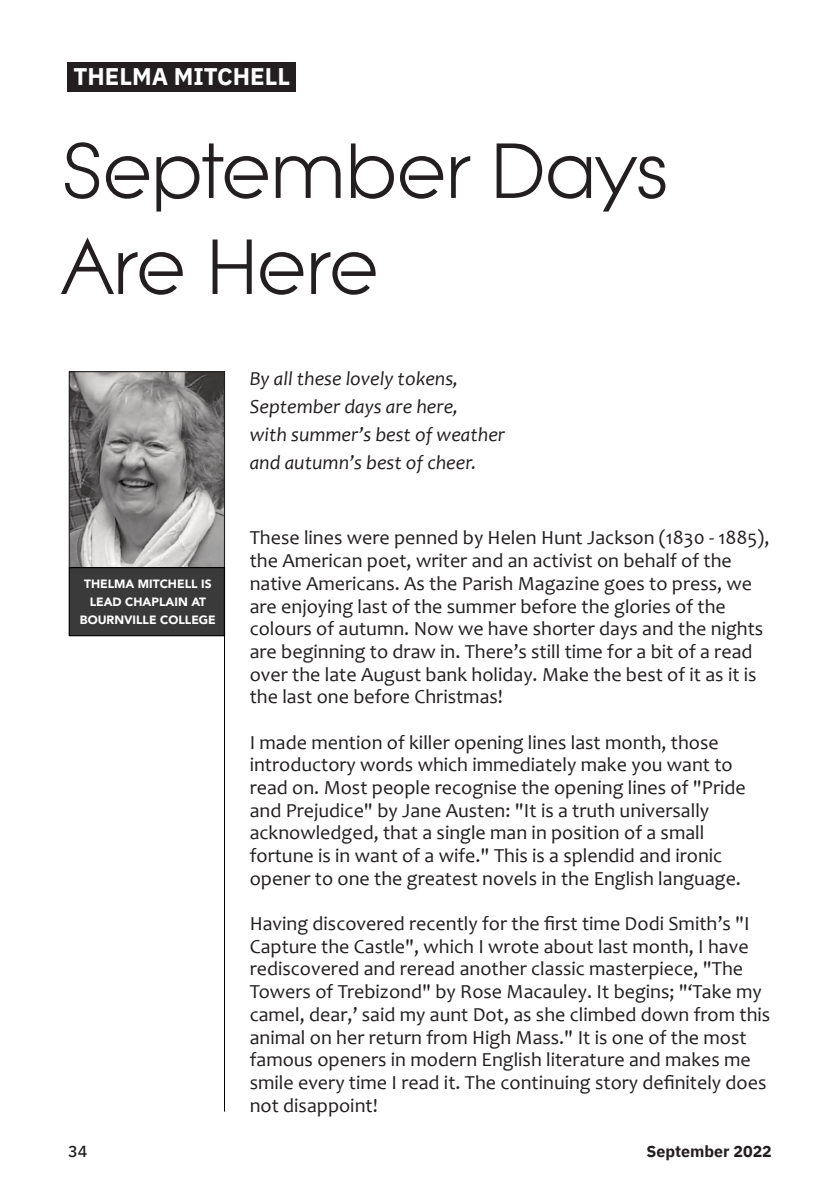
<style>
.page{position:relative;width:840px;height:1191px;background:#fff}
.page>*{position:absolute;margin:0;border:0;box-sizing:border-box;transform-origin:0 0}
.t1{font:700 24px "IBM Plex Sans";color:#fff}
.t2{font:20px/22.6px "Candara";color:#231f20}
.t3{font:italic 20px/28px "Candara";color:#231f20}
.t4{font:700 16px "IBM Plex Sans";color:#231f20}
.t5{font:500 16px "IBM Plex Sans";color:#231f20}
.t6{font:900 12px/18px "Avenir";color:#fff;text-align:center}
</style>
<div class="page">
<svg style="left:65px;top:142px;width:34px;height:57px"></svg>
<svg style="left:106px;top:156px;width:43px;height:43px"></svg>
<svg style="left:156px;top:143px;width:112px;height:68px"></svg>
<svg style="left:275px;top:156px;width:65px;height:42px"></svg>
<svg style="left:351px;top:143px;width:43px;height:56px"></svg>
<svg style="left:400px;top:156px;width:43px;height:43px"></svg>
<svg style="left:451px;top:156px;width:19px;height:42px"></svg>
<svg style="left:496px;top:143px;width:46px;height:55px"></svg>
<svg style="left:548px;top:156px;width:117px;height:55px"></svg>
<svg style="left:61px;top:237px;width:122px;height:58px"></svg>
<svg style="left:212px;top:239px;width:39px;height:55px"></svg>
<svg style="left:260px;top:252px;width:43px;height:43px"></svg>
<svg style="left:311px;top:252px;width:64px;height:43px"></svg>
<img style="left:71px;top:373px;width:152px;height:193px">
<div style="left:69px;top:371px;width:156px;height:197px;border:1px solid #231f20"></div>
<div style="left:69px;top:567px;width:156px;height:69px;background:#3a3a3a;border:1px solid #000"></div>
<hr style="left:224px;top:601px;width:1px;height:510px;background:#000">
<div style="left:68px;top:63px;width:228px;height:29px;background:#231f20"></div>
<p class="t1" style="left:73px;top:66px;width:218px">THELMA MITCHELL</p>
<p class="t6" style="left:80px;top:575px;width:137px">THELMA MITCHELL IS<br>LEAD CHAPLAIN AT<br>BOURNVILLE COLLEGE</p>
<p class="t3" style="left:249px;top:366px;width:257px">By all these lovely tokens,<br>September days are here,<br>with summer’s best of weather and autumn’s best of cheer.</p>
<p class="t2" style="left:249px;top:528px;width:521px">These lines were penned by Helen Hunt Jackson (1830 - 1885), the American poet, writer and an activist on behalf of the native Americans. As the Parish Magazine goes to press, we are enjoying last of the summer before the glories of the colours of autumn. Now we have shorter days and the nights are beginning to draw in. There’s still time for a bit of a read over the late August bank holiday. Make the best of it as it is the last one before Christmas!</p>
<p class="t2" style="left:249px;top:733px;width:497px">I made mention of killer opening lines last month, those introductory words which immediately make you want to read on. Most people recognise the opening lines of "Pride and Prejudice" by Jane Austen: "It is a truth universally acknowledged, that a single man in position of a small fortune is in want of a wife." This is a splendid and ironic opener to one the greatest novels in the English language.</p>
<p class="t2" style="left:249px;top:914px;width:521px">Having discovered recently for the first time Dodi Smith’s "I Capture the Castle", which I wrote about last month, I have rediscovered and reread another classic masterpiece, "The Towers of Trebizond" by Rose Macauley. It begins; "‘Take my camel, dear,’ said my aunt Dot, as she climbed down from this animal on her return from High Mass." It is one of the most famous openers in modern English literature and makes me smile every time I read it. The continuing story definitely does not disappoint!</p>
<p class="t5" style="left:68px;top:1144px;width:21px">34</p>
<p class="t4" style="left:646px;top:1144px;width:127px">September 2022</p>
</div>
